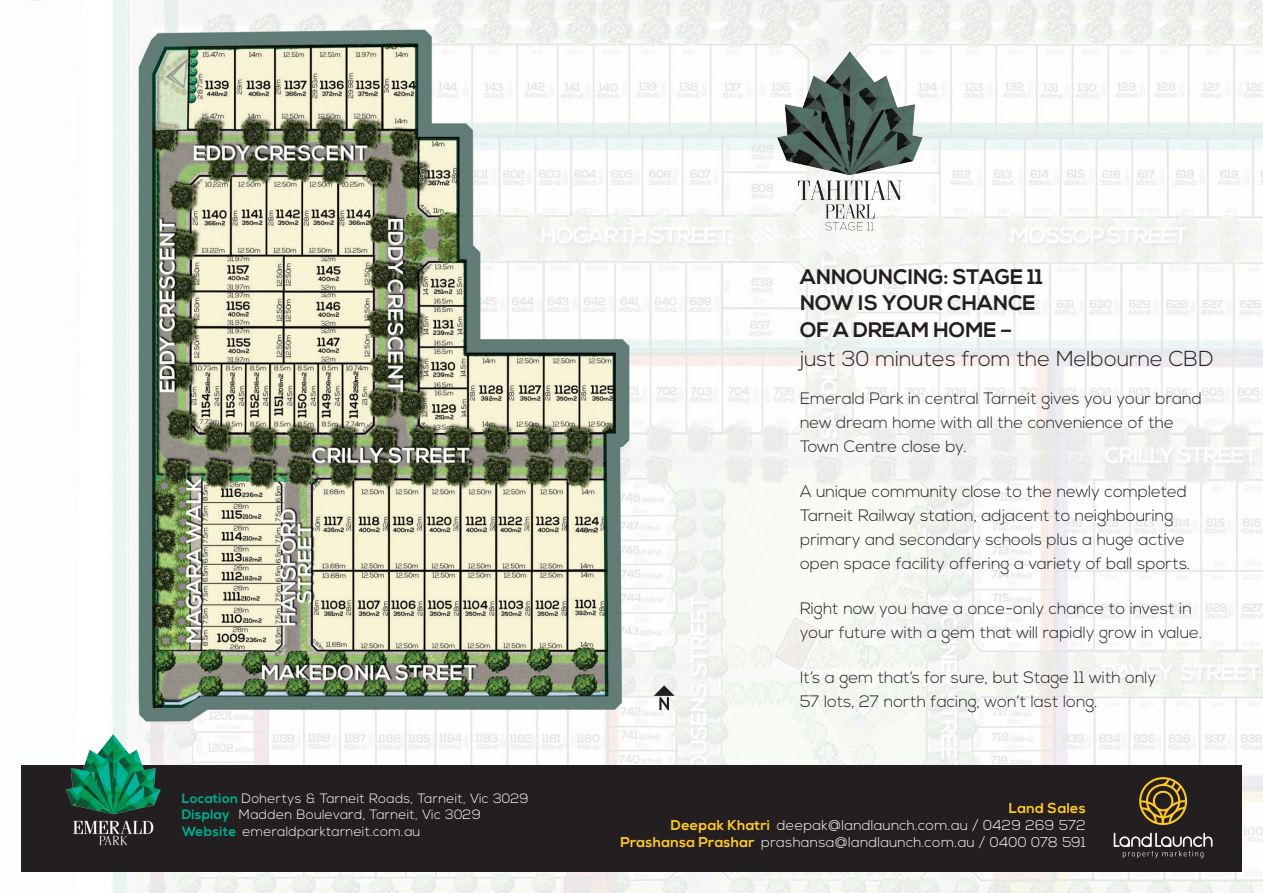
<style>
.page{position:relative;width:1263px;height:893px;background:#fff}
.page>*{position:absolute;margin:0;border:0;box-sizing:border-box;transform-origin:0 0}
.t1{font:300 21.6px "Nexa";color:#231f20}
.t2{font:700 21px/26.7px "Nexa";color:#231f20}
.t3{font:300 16.5px/24px "Nexa";color:#231f20}
.t4{font:300 14.25px "Nexa";letter-spacing:.02em;color:#fff}
.t5{font:700 14.25px "Nexa";letter-spacing:.02em;color:#fec827}
.t6{font:300 13.5px "Nexa";letter-spacing:.02em;color:#fff}
.s1{font-weight:700;color:#00ab91}
.s2{font-weight:700;color:#fec827}
</style>
<div class="page">
<img style="left:32px;top:0;width:1231px;height:893px">
<svg style="left:654px;top:685px;width:21px;height:25px"></svg>
<div style="left:21px;top:765px;width:1221px;height:107px;background:#231f20"></div>
<img style="left:38px;top:723px;width:155px;height:123px">
<svg style="left:1114px;top:833px;width:98px;height:25px"></svg>
<svg style="left:1139px;top:777px;width:48px;height:48px"></svg>
<img style="left:753px;top:40px;width:194px;height:207px">
<p class="t6" style="left:182px;top:791px;width:348px"><span class="s1">Location</span> Dohertys &amp; Tarneit Roads, Tarneit, Vic 3029</p>
<p class="t6" style="left:182px;top:807px;width:300px"><span class="s1">Display</span> Madden Boulevard, Tarneit, Vic 3029</p>
<p class="t6" style="left:182px;top:823px;width:240px"><span class="s1">Website</span> emeraldparktarneit.com.au</p>
<p class="t2" style="left:800px;top:264px;width:244px">ANNOUNCING: STAGE 11<br>NOW IS YOUR CHANCE<br>OF A DREAM HOME –</p>
<p class="t1" style="left:800px;top:347px;width:415px">just 30 minutes from the Melbourne CBD</p>
<p class="t3" style="left:800px;top:387px;width:403px">Emerald Park in central Tarneit gives you your brand new dream home with all the convenience of the<br>Town Centre close by.</p>
<p class="t3" style="left:800px;top:480px;width:388px">A unique community close to the newly completed<br>Tarneit Railway station, adjacent to neighbouring primary and secondary schools plus a huge active</p>
<p class="t3" style="left:800px;top:552px;width:392px">open space facility offering a variety of ball sports.</p>
<p class="t3" style="left:800px;top:597px;width:404px">Right now you have a once-only chance to invest in your future with a gem that will rapidly grow in value.</p>
<p class="t3" style="left:800px;top:666px;width:358px">It’s a gem that’s for sure, but Stage 11 with only<br>57 lots, 27 north facing, won’t last long.</p>
<p class="t5" style="left:1009px;top:800px;width:79px">Land Sales</p>
<p class="t4" style="left:671px;top:817px;width:417px"><span class="s2">Deepak Khatri</span> deepak@landlaunch.com.au / 0429 269 572</p>
<p class="t4" style="left:620px;top:834px;width:467px"><span class="s2">Prashansa Prashar</span> prashansa@landlaunch.com.au / 0400 078 591</p>
</div>
